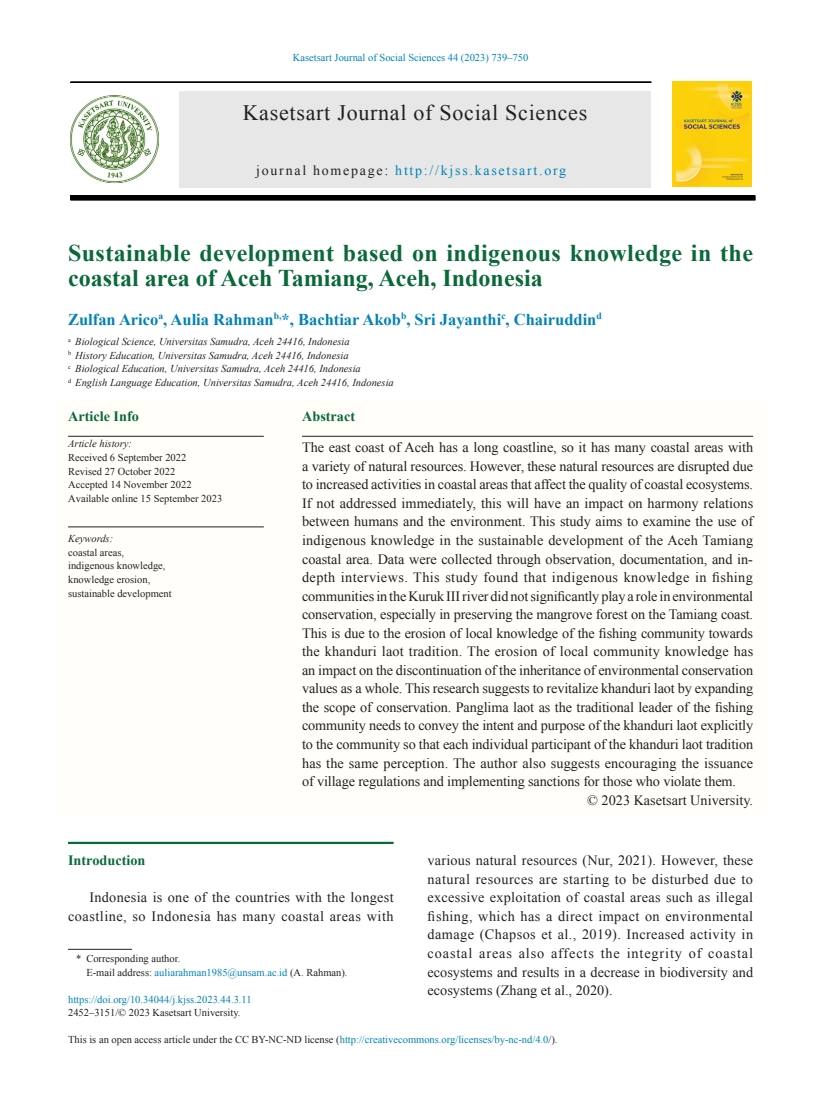
<style>
.page{position:relative;width:817px;height:1115px;background:#fff}
.page>*{position:absolute;margin:0;border:0;box-sizing:border-box;transform-origin:0 0}
._1_Headline_E{font:700 24px/25.5px "Times New Roman";letter-spacing:.015em;color:#096939}
._2_Text_E_9_5{font:22.05px "Times New Roman";letter-spacing:.035em;color:#231f20}
._1_author_name_E{font:700 16.5px "Times New Roman";color:#0083b6}
._2_Text_E_9_5-2{font:14.25px/18.5px "Times New Roman";color:#231f20;text-align:justify}
._2_Text_E_9_5-3{font:14.25px/18.6px "Times New Roman";letter-spacing:.035em;color:#231f20;text-align:right}
._2_Text_line_E{font:14.25px "Times New Roman";color:#231f20}
._1_Article___Abstrac{font:700 14.25px "Times New Roman";color:#096939}
._2_Sub_1_E{font:700 14.25px "Times New Roman";color:#096939}
._2_Text_E_9_5-4{font:13.95px "Times New Roman";letter-spacing:.125em;color:#0083b6}
._1_Article_info___ke{font:10.5px/13.6px "Times New Roman";color:#231f20}
._1_office_E{font:italic 10.5px "Times New Roman";color:#231f20}
._2_Text_E_9_5-5{font:10.5px "Times New Roman";color:#231f20}
._1_office_line_E{font:italic 10.5px "Times New Roman";color:#231f20}
._1_coress{font:10.5px "Times New Roman";color:#0083b6}
._0_Master_head{font:10.5px "Times New Roman";color:#0083b6}
._1_doi{font:10.5px "Times New Roman";color:#0083b6}
._1_doi-2{font:10.5px "Times New Roman";color:#231f20}
._1_coress_line{font:10.5px "Times New Roman";color:#231f20}
._1_keyword_head{font:italic 10.5px "Times New Roman";color:#231f20}
.s1{color:#231f20}
.s2{font-style:italic}
.s3{color:#0083b6}
</style>
<div class="page">
<div style="left:71px;top:196px;width:684px;height:4px;border:1px solid #000"></div>
<div style="left:179px;top:91px;width:471px;height:96px;background:#e7e7e7"></div>
<img style="left:71px;top:95px;width:87px;height:88px">
<div style="left:71px;top:82px;width:580px;height:1px;border:1px solid #000"></div>
<svg style="left:672px;top:81px;width:80px;height:106px"></svg>
<img style="left:672px;top:82px;width:79px;height:104px">
<hr style="left:68px;top:948px;width:64px;height:1px;background:#231f20">
<div style="left:57px;top:399px;width:710px;height:418px;background:#fffef8"></div>
<hr style="left:302px;top:436px;width:451px;height:1px;background:#231f20">
<hr style="left:68px;top:436px;width:196px;height:1px;background:#231f20">
<hr style="left:68px;top:526px;width:196px;height:1px;background:#231f20">
<hr style="left:68px;top:841px;width:325px;height:2px;background:#096939">
<p class="_0_Master_head" style="left:293px;top:50px;width:237px">Kasetsart Journal of Social Sciences 44 (2023) 739–750</p>
<p class="_2_Text_E_9_5" style="left:243px;top:97px;width:346px">Kasetsart Journal of Social Sciences</p>
<p class="_2_Text_E_9_5-4" style="left:256px;top:160px;width:311px"><span class="s1">journal homepage:</span> http://kjss.kasetsart.org</p>
<p class="_1_Headline_E" style="left:68px;top:239px;width:686px">Sustainable development based on indigenous knowledge in the coastal area of Aceh Tamiang, Aceh, Indonesia</p>
<p class="_1_author_name_E" style="left:68px;top:307px;width:535px">Zulfan Arico<sup>a</sup>, Aulia Rahman<sup>b,</sup>*, Bachtiar Akob<sup>b</sup>, Sri Jayanthi<sup>c</sup>, Chairuddin<sup>d</sup></p>
<p class="_1_office_E" style="left:68px;top:334px;width:283px"><sup>a</sup> Biological Science, Universitas Samudra, Aceh 24416, Indonesia</p>
<p class="_1_office_E" style="left:68px;top:348px;width:282px"><sup>b</sup> History Education, Universitas Samudra, Aceh 24416, Indonesia</p>
<p class="_1_office_E" style="left:68px;top:361px;width:294px"><sup>c</sup> Biological Education, Universitas Samudra, Aceh 24416, Indonesia</p>
<p class="_1_office_line_E" style="left:68px;top:375px;width:327px"><sup>d</sup> English Language Education, Universitas Samudra, Aceh 24416, Indonesia</p>
<p class="_1_Article___Abstrac" style="left:68px;top:406px;width:72px">Article Info</p>
<p class="_1_Article_info___ke" style="left:68px;top:436px;width:155px"><span class="s2">Article history:<br></span>Received 6 September 2022<br>Revised 27 October 2022<br>Accepted 14 November 2022<br>Available online 15 September 2023</p>
<p class="_1_keyword_head" style="left:68px;top:531px;width:47px">Keywords:</p>
<p class="_1_Article_info___ke" style="left:68px;top:545px;width:57px">coastal areas,</p>
<p class="_1_Article_info___ke" style="left:68px;top:558px;width:99px">indigenous knowledge,</p>
<p class="_1_Article_info___ke" style="left:68px;top:572px;width:84px">knowledge erosion,</p>
<p class="_1_Article_info___ke" style="left:68px;top:586px;width:105px">sustainable development</p>
<p class="_1_Article___Abstrac" style="left:302px;top:406px;width:55px">Abstract</p>
<p class="_2_Text_E_9_5-2" style="left:302px;top:437px;width:452px">The east coast of Aceh has a long coastline, so it has many coastal areas with a variety of natural resources. However, these natural resources are disrupted due to increased activities in coastal areas that affect the quality of coastal ecosystems.<br>If not addressed immediately, this will have an impact on harmony relations between humans and the environment. This study aims to examine the use of indigenous knowledge in the sustainable development of the Aceh Tamiang coastal area. Data were collected through observation, documentation, and in&shy;depth interviews. This study found that indigenous knowledge in fishing communities in the Kuruk III river did not significantly play a role in environmental conservation, especially in preserving the mangrove forest on the Tamiang coast.<br>This is due to the erosion of local knowledge of the fishing community towards the khanduri laot tradition. The erosion of local community knowledge has an impact on the discontinuation of the inheritance of environmental conservation values as a whole. This research suggests to revitalize khanduri laot by expanding the scope of conservation. Panglima laot as the traditional leader of the fishing community needs to convey the intent and purpose of the khanduri laot explicitly to the community so that each individual participant of the khanduri laot tradition has the same perception. The author also suggests encouraging the issuance of village regulations and implementing sanctions for those who violate them.</p>
<p class="_2_Text_line_E" style="left:587px;top:789px;width:167px">© 2023 Kasetsart University.</p>
<p class="_2_Text_E_9_5-2" style="left:427px;top:850px;width:327px">various natural resources (Nur, 2021). However, these natural resources are starting to be disturbed due to excessive exploitation of coastal areas such as illegal fishing, which has a direct impact on environmental damage (Chapsos et al., 2019). Increased activity in coastal areas also affects the integrity of coastal ecosystems and results in a decrease in biodiversity and ecosystems (Zhang et al., 2020).</p>
<p class="_2_Sub_1_E" style="left:68px;top:850px;width:79px">Introduction</p>
<p class="_2_Text_E_9_5-3" style="left:68px;top:887px;width:327px">Indonesia is one of the countries with the longest coastline, so Indonesia has many coastal areas with</p>
<p class="_1_coress_line" style="left:76px;top:951px;width:106px">* Corresponding author.</p>
<p class="_1_coress" style="left:86px;top:964px;width:263px"><span class="s1">E-mail address:</span> auliarahman1985@unsam.ac.id <span class="s1">(A. Rahman).</span></p>
<p class="_1_doi" style="left:68px;top:991px;width:185px">https://doi.org/10.34044/j.kjss.2023.44.3.11</p>
<p class="_1_doi-2" style="left:68px;top:1004px;width:174px">2452–3151/© 2023 Kasetsart University.</p>
<p class="_2_Text_E_9_5-5" style="left:68px;top:1031px;width:491px">This is an open access article under the CC BY-NC-ND license (<span class="s3">http://creativecommons.org/licenses/by-nc-nd/4.0</span>/).</p>
</div>
